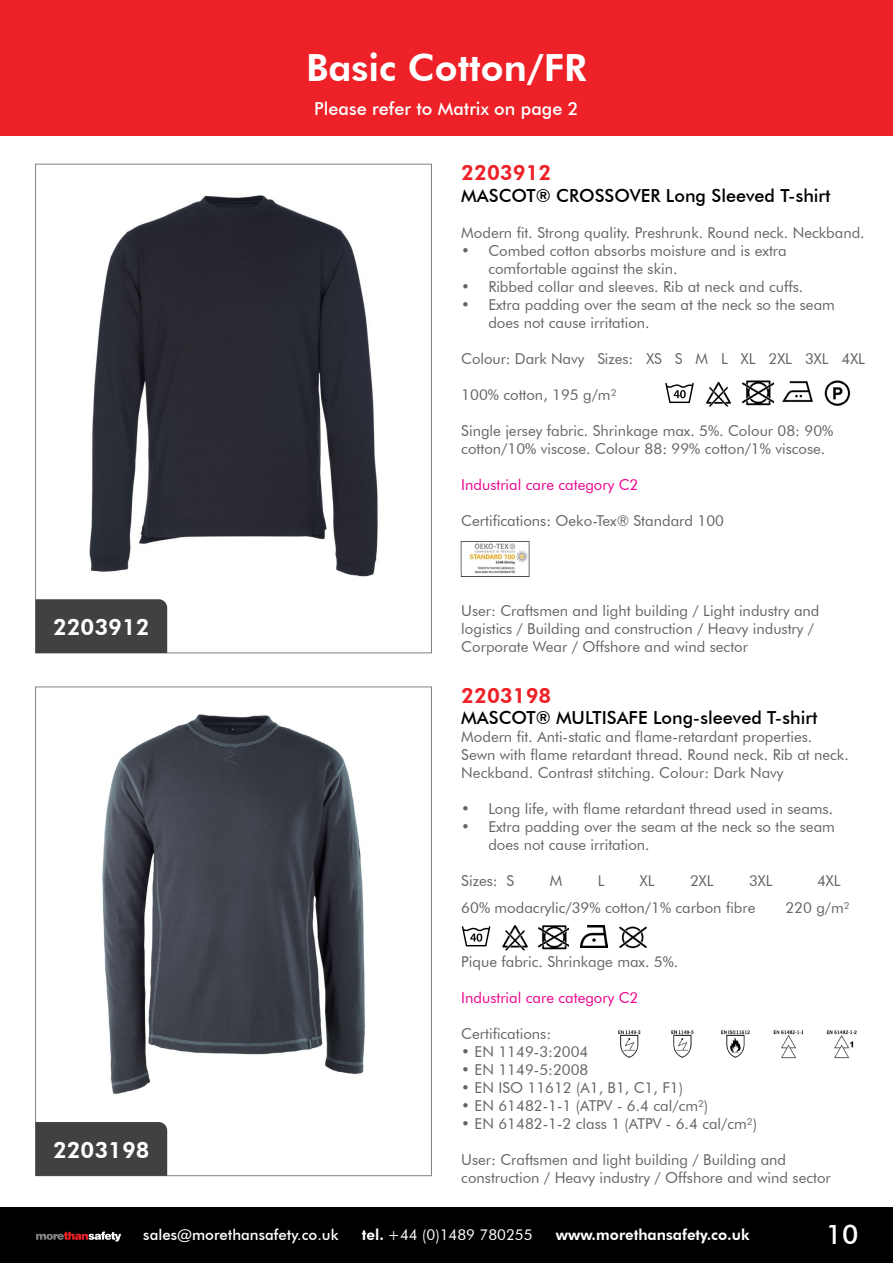
<style>
.page{position:relative;width:893px;height:1263px;background:#fff}
.page>*{position:absolute;margin:0;border:0;box-sizing:border-box;transform-origin:0 0}
.t1{font:800 37.5px "Futura BT";color:#fff}
.t2{font:500 27px "Futura BT";color:#fff}
.t3{font:800 22.5px "Futura BT";color:#fff}
.t4{font:800 21px "Futura BT";color:#ed2127}
.t5{font:500 18px "Futura BT";color:#000}
.t6{font:500 18px "Futura BT";color:#fff}
.t7{font:15px/18px "Futura BT";color:#636466}
.t8{font:15px "Futura BT";color:#ec008c}
.t9{font:500 15px "Futura BT";color:#fff}
.t10{font:800 15px "Futura BT";color:#fff}
.t11{font:15px "Futura BT";color:#fff}
.s1{font-weight:800}
</style>
<div class="page">
<div style="left:0;top:1207px;width:893px;height:56px;background:#000"></div>
<div style="left:0;top:0;width:893px;height:136px;background:#ed2127"></div>
<svg style="left:36px;top:1231px;width:85px;height:10px"></svg>
<img style="left:89px;top:195px;width:289px;height:382px">
<img style="left:102px;top:714px;width:264px;height:380px">
<div style="left:35px;top:1122px;width:132px;height:54px;background:#414042"></div>
<div style="left:35px;top:599px;width:132px;height:54px;background:#414042"></div>
<svg style="left:462px;top:926px;width:28px;height:20px"></svg>
<img style="left:502px;top:925px;width:26px;height:26px">
<img style="left:537px;top:925px;width:32px;height:25px">
<img style="left:580px;top:925px;width:27px;height:22px">
<img style="left:619px;top:926px;width:28px;height:23px">
<img style="left:618px;top:1030px;width:239px;height:29px">
<svg style="left:665px;top:383px;width:29px;height:20px"></svg>
<img style="left:706px;top:381px;width:25px;height:26px">
<img style="left:741px;top:380px;width:32px;height:26px">
<img style="left:782px;top:381px;width:31px;height:21px">
<img style="left:824px;top:380px;width:27px;height:26px">
<img style="left:460px;top:541px;width:70px;height:36px">
<h1 class="t1" style="left:306px;top:45px;width:282px">Basic Cotton/FR</h1>
<p class="t6" style="left:314px;top:97px;width:266px">Please refer to Matrix on page 2</p>
<h3 class="t3" style="left:53px;top:613px;width:98px">2203912</h3>
<h3 class="t3" style="left:53px;top:1136px;width:98px">2203198</h3>
<h3 class="t4" style="left:461px;top:160px;width:92px">2203912</h3>
<p class="t5" style="left:461px;top:184px;width:371px">MASCOT® CROSSOVER Long Sleeved T-shirt</p>
<p class="t7" style="left:461px;top:223px;width:405px">Modern fit. Strong quality. Preshrunk. Round neck. Neckband.</p>
<p class="t7" style="left:488px;top:241px;width:300px;text-indent:-27px">• Combed cotton absorbs moisture and is extra comfortable against the skin.</p>
<p class="t7" style="left:461px;top:277px;width:343px">• Ribbed collar and sleeves. Rib at neck and cuffs.</p>
<p class="t7" style="left:488px;top:295px;width:348px;text-indent:-27px">• Extra padding over the seam at the neck so the seam does not cause irritation.</p>
<p class="t7" style="left:461px;top:349px;width:405px">Colour: Dark Navy Sizes: XS S M L XL 2XL 3XL 4XL</p>
<p class="t7" style="left:461px;top:385px;width:157px">100% cotton, 195 g/m²</p>
<p class="t7" style="left:461px;top:421px;width:373px">Single jersey fabric. Shrinkage max. 5%. Colour 08: 90% cotton/10% viscose. Colour 88: 99% cotton/1% viscose.</p>
<p class="t8" style="left:461px;top:475px;width:179px">Industrial care category C2</p>
<p class="t7" style="left:461px;top:511px;width:264px">Certifications: Oeko-Tex® Standard 100</p>
<p class="t7" style="left:461px;top:601px;width:360px">User: Craftsmen and light building / Light industry and logistics / Building and construction / Heavy industry /<br>Corporate Wear / Offshore and wind sector</p>
<h3 class="t4" style="left:461px;top:682px;width:92px">2203198</h3>
<p class="t5" style="left:461px;top:707px;width:358px">MASCOT® MULTISAFE Long-sleeved T-shirt</p>
<p class="t7" style="left:461px;top:728px;width:389px">Modern fit. Anti-static and flame-retardant properties.<br>Sewn with flame retardant thread. Round neck. Rib at neck.<br>Neckband. Contrast stitching. Colour: Dark Navy</p>
<p class="t7" style="left:461px;top:800px;width:373px">• Long life, with flame retardant thread used in seams.</p>
<p class="t7" style="left:488px;top:818px;width:348px;text-indent:-27px">• Extra padding over the seam at the neck so the seam does not cause irritation.</p>
<p class="t7" style="left:461px;top:872px;width:54px">Sizes: S</p>
<p class="t7" style="left:550px;top:872px;width:14px">M</p>
<p class="t7" style="left:598px;top:872px;width:8px">L</p>
<p class="t7" style="left:640px;top:872px;width:16px">XL</p>
<p class="t7" style="left:690px;top:872px;width:25px">2XL</p>
<p class="t7" style="left:749px;top:872px;width:25px">3XL</p>
<p class="t7" style="left:817px;top:872px;width:25px">4XL</p>
<p class="t7" style="left:461px;top:899px;width:296px">60% modacrylic/39% cotton/1% carbon fibre</p>
<p class="t7" style="left:785px;top:899px;width:66px">220 g/m²</p>
<p class="t7" style="left:461px;top:953px;width:219px">Pique fabric. Shrinkage max. 5%.</p>
<p class="t8" style="left:461px;top:989px;width:179px">Industrial care category C2</p>
<p class="t7" style="left:461px;top:1025px;width:91px">Certifications:</p>
<p class="t7" style="left:461px;top:1043px;width:129px">• EN 1149-3:2004</p>
<p class="t7" style="left:461px;top:1061px;width:129px">• EN 1149-5:2008</p>
<p class="t7" style="left:461px;top:1079px;width:223px">• EN ISO 11612 (A1, B1, C1, F1)</p>
<p class="t7" style="left:461px;top:1097px;width:248px">• EN 61482-1-1 (ATPV - 6.4 cal/cm²)</p>
<p class="t7" style="left:461px;top:1115px;width:297px">• EN 61482-1-2 class 1 (ATPV - 6.4 cal/cm²)</p>
<p class="t7" style="left:461px;top:1151px;width:371px">User: Craftsmen and light building / Building and construction / Heavy industry / Offshore and wind sector</p>
<p class="t9" style="left:143px;top:1226px;width:197px">sales@morethansafety.co.uk</p>
<p class="t11" style="left:362px;top:1226px;width:172px"><span class="s1">tel.</span> +44 (0)1489 780255</p>
<p class="t10" style="left:556px;top:1226px;width:195px">www.morethansafety.co.uk</p>
<h2 class="t2" style="left:826px;top:1218px;width:34px">10</h2>
</div>
